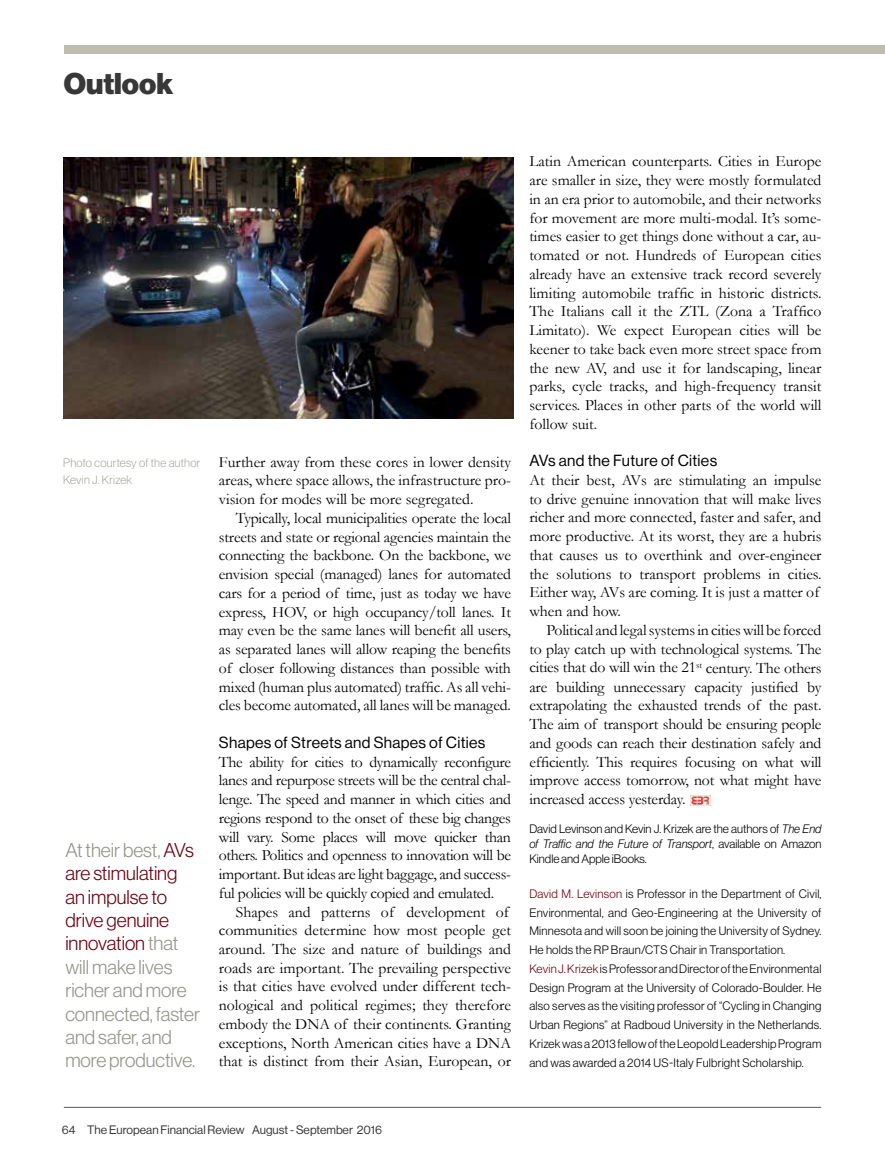
<style>
.page{position:relative;width:885px;height:1161px;background:#fff}
.page>*{position:absolute;margin:0;border:0;box-sizing:border-box;transform-origin:0 0}
.t1{font:900 29.4px "Haas Grot Disp 95";color:#383839}
.t2{font:300 19.5px/23.4px "Haas Grot Disp 45";color:#94948b}
.t3{font:15.75px/18.8px "Garamond";color:#000;text-align:justify}
.t4{font:15.75px "Haas Grot Disp 55 Roman";letter-spacing:.02em;color:#000}
.t5{font:300 12px/18.8px "Haas Grot Disp 45";letter-spacing:.02em;color:#000}
.t6{font:300 12px "Haas Grot Disp 45";color:#000}
.t7{font:italic 300 12px "Haas Grot Disp 46";color:#000}
.t8{font:12px "Haas Grot Disp 55 Roman";color:#383839}
.t9{font:100 12px/16.5px "Haas Grot Disp 35";letter-spacing:.02em;color:#9c9c93}
.s1{color:#6d0111}
.s2{font-family:"Haas Grot Disp 46";font-style:italic}
.s3{font-family:"Haas Grot Disp 45";font-style:normal}
</style>
<div class="page">
<hr style="left:64px;top:1107px;width:757px;height:1px;background:#58595b">
<img style="left:690px;top:795px;width:20px;height:10px">
<img style="left:64px;top:157px;width:449px;height:261px">
<div style="left:64px;top:46px;width:820px;height:8px;background:#bdbdb0"></div>
<h1 class="t1" style="left:64px;top:66px;width:111px">Outlook</h1>
<p class="t9" style="left:63px;top:455px;width:138px">Photo courtesy of the author<br>Kevin J. Krizek</p>
<p class="t2" style="left:65px;top:838px;width:136px">At their best, <span class="s1">AVs are stimulating an impulse to drive genuine innovation</span> that will make lives richer and more connected, faster and safer, and more productive.</p>
<p class="t3" style="left:219px;top:452px;width:293px">Further away from these cores in lower density areas, where space allows, the infrastructure pro&shy;vision for modes will be more segregated.</p>
<p class="t3" style="left:219px;top:508px;width:293px;text-indent:17px">Typically, local municipalities operate the local streets and state or regional agencies maintain the connecting the backbone. On the backbone, we envision special (managed) lanes for automated cars for a period of time, just as today we have express, HOV, or high occupancy/toll lanes. It may even be the same lanes will benefit all users, as separated lanes will allow reaping the benefits of closer following distances than possible with mixed (human plus automated) traffic. As all vehi&shy;cles become automated, all lanes will be managed.</p>
<p class="t4" style="left:219px;top:733px;width:268px">Shapes of Streets and Shapes of Cities</p>
<p class="t3" style="left:219px;top:752px;width:293px">The ability for cities to dynamically reconfigure lanes and repurpose streets will be the central chal&shy;lenge. The speed and manner in which cities and regions respond to the onset of these big changes will vary. Some places will move quicker than others. Politics and openness to innovation will be important. But ideas are light baggage, and success&shy;ful policies will be quickly copied and emulated.</p>
<p class="t3" style="left:219px;top:902px;width:293px;text-align:left;text-indent:17px">Shapes and patterns of development of communities determine how most people get around. The size and nature of buildings and roads are important. The prevailing perspective is that cities have evolved under different tech&shy;nological and political regimes; they therefore embody the DNA of their continents. Granting exceptions, North American cities have a DNA that is distinct from their Asian, European, or</p>
<p class="t3" style="left:529px;top:152px;width:293px">Latin American counterparts. Cities in Europe are smaller in size, they were mostly formulated in an era prior to automobile, and their networks for movement are more multi-modal. It’s some&shy;times easier to get things done without a car, au&shy;tomated or not. Hundreds of European cities already have an extensive track record severely limiting automobile traffic in historic districts.<br>The Italians call it the ZTL (Zona a Traffico Limitato). We expect European cities will be keener to take back even more street space from the new AV, and use it for landscaping, linear parks, cycle tracks, and high-frequency transit services. Places in other parts of the world will follow suit.</p>
<p class="t4" style="left:529px;top:452px;width:189px">AVs and the Future of Cities</p>
<p class="t3" style="left:529px;top:470px;width:293px;text-align:left">At their best, AVs are stimulating an impulse to drive genuine innovation that will make lives richer and more connected, faster and safer, and more productive. At its worst, they are a hubris that causes us to overthink and over-engineer the solutions to transport problems in cities.<br>Either way, AVs are coming. It is just a matter of when and how.</p>
<p class="t3" style="left:529px;top:620px;width:293px;text-indent:17px">Political and legal systems in cities will be forced to play catch up with technological systems. The cities that do will win the 21<sup>st</sup> century. The others are building unnecessary capacity justified by extrapolating the exhausted trends of the past.<br>The aim of transport should be ensuring people and goods can reach their destination safely and efficiently. This requires focusing on what will improve access tomorrow, not what might have increased access yesterday.</p>
<p class="t6" style="left:529px;top:822px;width:293px">David Levinson and Kevin J. Krizek are the authors of <span class="s2">The End</span></p>
<p class="t7" style="left:529px;top:837px;width:293px">of Traffic and the Future of Transport<span class="s3">, available on Amazon</span></p>
<p class="t6" style="left:529px;top:852px;width:119px">Kindle and Apple iBooks.</p>
<p class="t5" style="left:529px;top:884px;width:293px"><span class="s1">David M. Levinson</span> is Professor in the Department of Civil, Environmental, and Geo-Engineering at the University of Minnesota and will soon be joining the University of Sydney.<br>He holds the RP Braun/CTS Chair in Transportation.<br><span class="s1">Kevin J. Krizek</span> is Professor and Director of the Environmental Design Program at the University of Colorado-Boulder. He also serves as the visiting professor of “Cycling in Changing Urban Regions” at Radboud University in the Netherlands.<br>Krizek was a 2013 fellow of the Leopold Leadership Program and was awarded a 2014 US-Italy Fulbright Scholarship.</p>
<p class="t8" style="left:62px;top:1123px;width:321px">64 The European Financial Review August - September 2016</p>
</div>
